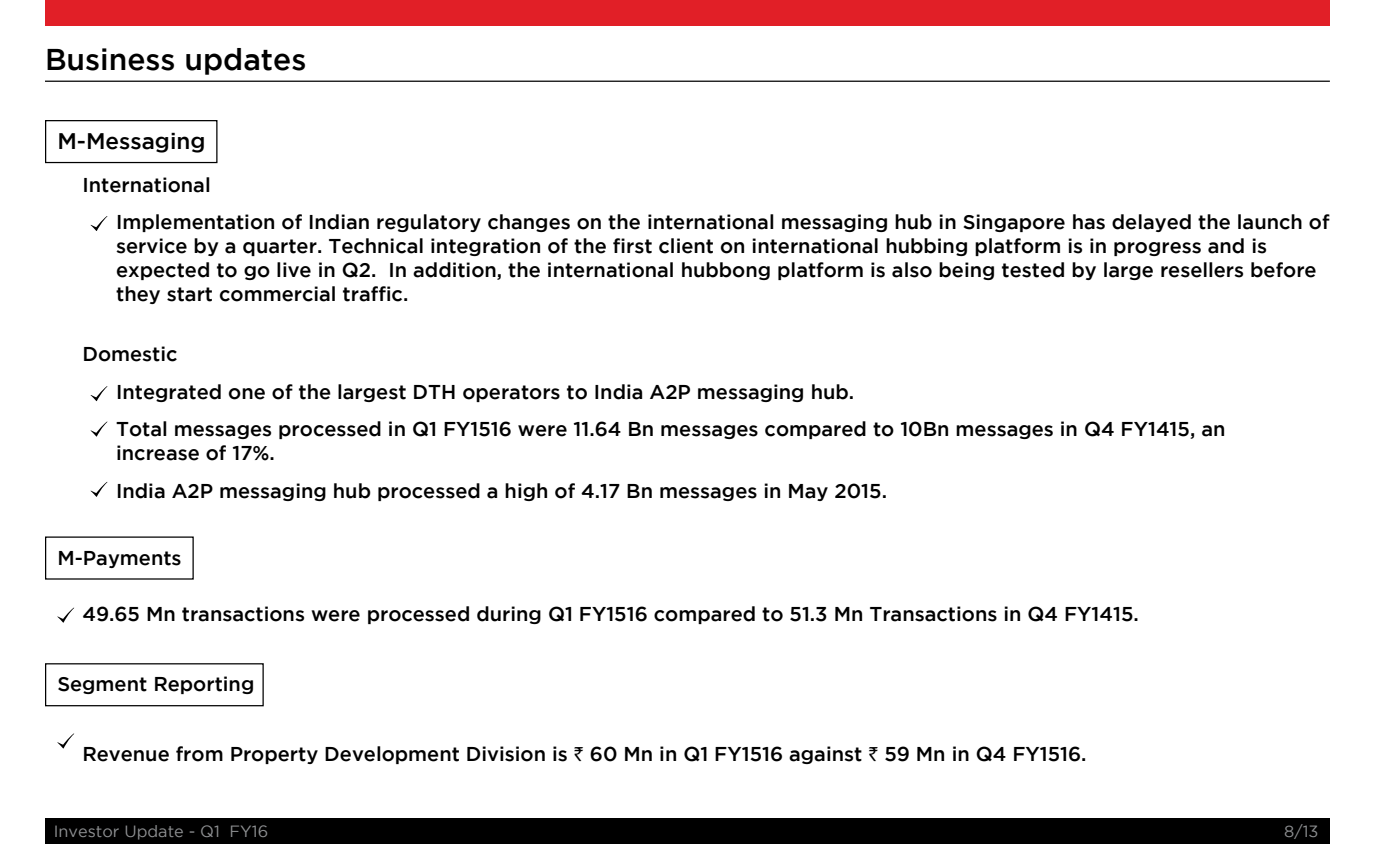
<style>
.page{position:relative;width:1375px;height:844px;background:#fff}
.page>*{position:absolute;margin:0;border:0;box-sizing:border-box;transform-origin:0 0}
.t1{font:500 30px "Gotham";color:#000}
.t2{font:500 22.5px "Gotham";color:#000}
.t3{font:500 20px/37.5px "Gotham";color:#000}
.t4{font:16.25px "Gotham";color:#8e9092}
.s1{font-family:"Rupee";font-weight:400}
</style>
<div class="page">
<div style="left:45px;top:0;width:1285px;height:25px;background:#e11f27"></div>
<div style="left:45px;top:819px;width:1285px;height:25px;background:#000"></div>
<hr style="left:45px;top:81px;width:1285px;height:1px;background:#000">
<svg style="left:91px;top:216px;width:16px;height:15px"></svg>
<svg style="left:91px;top:386px;width:16px;height:15px"></svg>
<svg style="left:91px;top:421px;width:16px;height:15px"></svg>
<svg style="left:91px;top:482px;width:16px;height:15px"></svg>
<svg style="left:57px;top:607px;width:17px;height:15px"></svg>
<svg style="left:57px;top:733px;width:17px;height:15px"></svg>
<div style="left:45px;top:120px;width:173px;height:43px;border:1px solid #000"></div>
<div style="left:45px;top:663px;width:219px;height:43px;border:1px solid #000"></div>
<h1 class="t1" style="left:45px;top:42px;width:263px">Business updates</h1>
<p class="t2" style="left:57px;top:129px;width:150px">M-Messaging</p>
<p class="t3" style="left:116px;top:166px;width:1215px;text-indent:-34px">International<br>Implementation of Indian regulatory changes on the international messaging hub in Singapore has delayed the launch of</p>
<p class="t3" style="left:116px;top:234px;width:1202px;line-height:24px">service by a quarter. Technical integration of the first client on international hubbing platform is in progress and is expected to go live in Q2. In addition, the international hubbong platform is also being tested by large resellers before they start commercial traffic.</p>
<p class="t3" style="left:116px;top:335px;width:1111px;text-indent:-34px">Domestic<br>Integrated one of the largest DTH operators to India A2P messaging hub.<br>Total messages processed in Q1 FY1516 were 11.64 Bn messages compared to 10Bn messages in Q4 FY1415, an</p>
<p class="t3" style="left:116px;top:434px;width:772px">increase of 17%.<br>India A2P messaging hub processed a high of 4.17 Bn messages in May 2015.</p>
<p class="t3" style="left:57px;top:538px;width:126px">M-Payments</p>
<p class="t3" style="left:82px;top:594px;width:1058px">49.65 Mn transactions were processed during Q1 FY1516 compared to 51.3 Mn Transactions in Q4 FY1415.</p>
<p class="t3" style="left:57px;top:664px;width:199px">Segment Reporting</p>
<p class="t3" style="left:82px;top:734px;width:1006px">Revenue from Property Development Division is <span class="s1">`</span> 60 Mn in Q1 FY1516 against <span class="s1">`</span> 59 Mn in Q4 FY1516.</p>
<p class="t4" style="left:54px;top:822px;width:216px">Investor Update - Q1 FY16</p>
<p class="t4" style="left:1284px;top:822px;width:36px">8/13</p>
</div>
